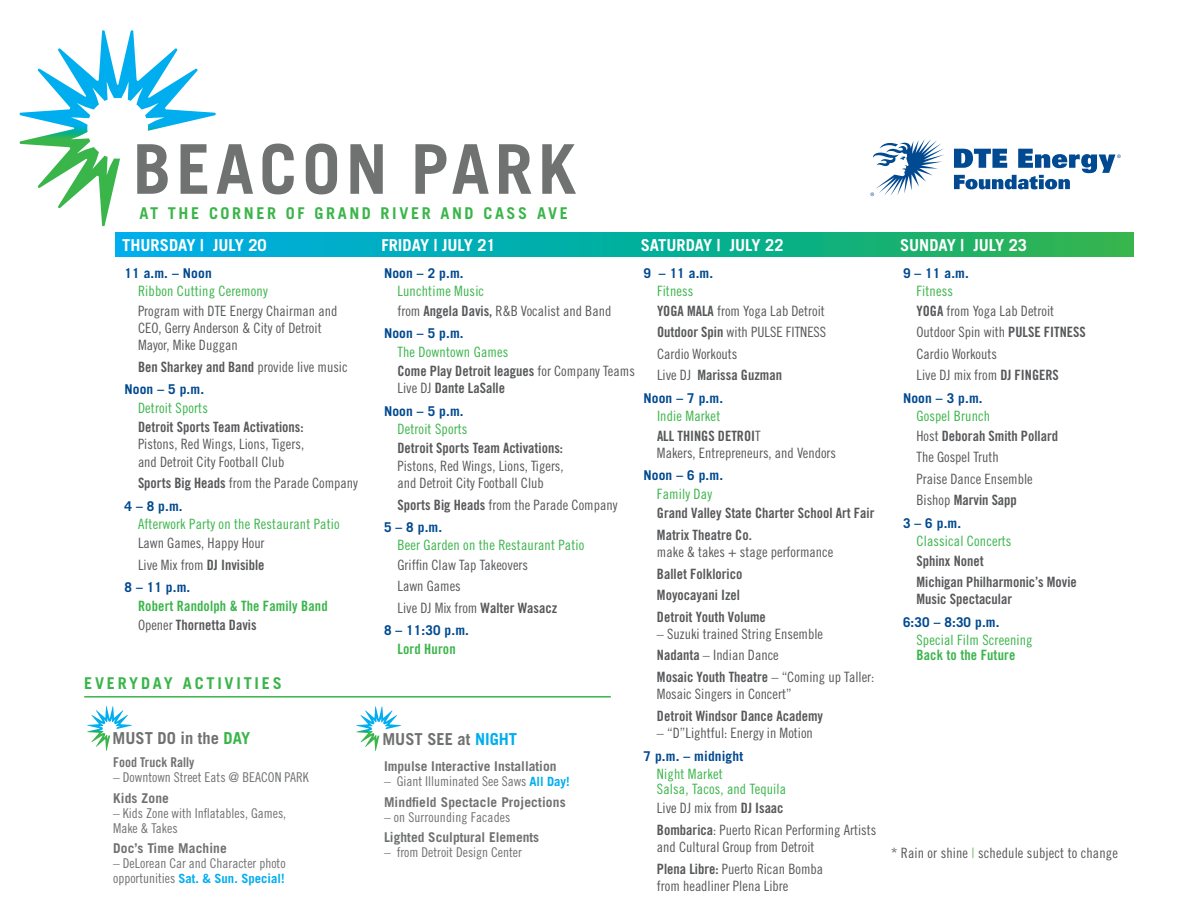
<style>
.page{position:relative;width:1188px;height:918px;background:#fff}
.page>*{position:absolute;margin:0;border:0;box-sizing:border-box;transform-origin:0 0}
.t1{font:700 16.5px "Trade Gothic";color:#fff}
.t2{font:700 16.5px "Trade Gothic";color:#707271}
.t3{font:700 16.2px "Trade Gothic";letter-spacing:.16em;color:#3ab54a}
.Body{font:14.25px/17.2px "Trade Gothic Cond Eighteen";color:#57585a}
.Body-2{font:14.25px/17.2px "Trade Gothic Bold Cond Twenty";color:#57585a}
.Activity{font:14.25px/15px "Trade Gothic Cond Eighteen";letter-spacing:.01em;color:#3ab54a}
.Activity-2{font:14.25px "Trade Gothic Bold Cond Twenty";letter-spacing:.01em;color:#3ab54a}
.Activity-3{font:14.25px "Trade Gothic Cond Eighteen";letter-spacing:.01em;color:#57585a}
.Time{font:13.5px/15px "Trade Gothic Cond Eighteen";color:#707271}
.Time-2{font:700 13.5px "Trade Gothic";letter-spacing:.01em;color:#014990}
.Time-3{font:700 13.5px "Trade Gothic";color:#707271}
.Time-4{font:13.5px "Trade Gothic Bold Cond Twenty";color:#707271}
.Time-5{font:700 12.75px "Trade Gothic";color:#00aeef}
.s1{font-family:"Trade Gothic Cond Eighteen"}
.s2{font-family:"Trade Gothic Bold Cond Twenty"}
.s3{color:#3ab54a}
.s4{color:#00aeef}
.s5{font-family:"Trade Gothic Cond Eighteen";font-weight:400;font-size:13.5px;color:#707271}
.s6{font-family:"Trade Gothic";font-weight:700;font-size:12.75px;color:#00aeef}
.s7{color:#6bc067}
</style>
<div class="page">
<svg style="left:116px;top:233px;width:1018px;height:24px;background:#0baf9c"></svg>
<svg style="left:870px;top:139px;width:74px;height:57px"></svg>
<svg style="left:954px;top:149px;width:167px;height:40px"></svg>
<svg style="left:262px;top:144px;width:32px;height:50px"></svg>
<svg style="left:306px;top:144px;width:31px;height:50px"></svg>
<svg style="left:350px;top:144px;width:33px;height:50px"></svg>
<svg style="left:415px;top:144px;width:74px;height:50px"></svg>
<svg style="left:499px;top:144px;width:32px;height:50px"></svg>
<svg style="left:542px;top:144px;width:34px;height:50px"></svg>
<svg style="left:20px;top:30px;width:233px;height:196px"></svg>
<hr style="left:84px;top:696px;width:527px;height:2px;background:#3ab54a">
<svg style="left:87px;top:706px;width:45px;height:45px"></svg>
<svg style="left:356px;top:706px;width:45px;height:45px"></svg>
<p class="t3" style="left:139px;top:203px;width:430px">AT THE CORNER OF GRAND RIVER AND CASS AVE</p>
<p class="t1" style="left:122px;top:235px;width:146px">THURSDAY | JULY 20</p>
<p class="t1" style="left:381px;top:235px;width:116px">FRIDAY | JULY 21</p>
<p class="t1" style="left:641px;top:235px;width:144px">SATURDAY | JULY 22</p>
<p class="t1" style="left:900px;top:235px;width:129px">SUNDAY | JULY 23</p>
<p class="Time-2" style="left:124px;top:265px;width:89px">11 a.m. – Noon</p>
<p class="Activity" style="left:138px;top:284px;width:131px">Ribbon Cutting Ceremony</p>
<p class="Body" style="left:138px;top:302px;width:201px">Program with DTE Energy Chairman and<br>CEO, Gerry Anderson &amp; City of Detroit<br>Mayor, Mike Duggan</p>
<p class="Body-2" style="left:138px;top:358px;width:211px">Ben Sharkey and Band <span class="s1">provide live music</span></p>
<p class="Time-2" style="left:124px;top:381px;width:81px">Noon – 5 p.m.</p>
<p class="Activity" style="left:138px;top:400px;width:71px">Detroit Sports</p>
<p class="Body" style="left:138px;top:418px;width:168px;text-align:justify"><span class="s2">Detroit Sports Team Activations:<br></span>Pistons, Red Wings, Lions, Tigers, and Detroit City Football Club</p>
<p class="Body" style="left:138px;top:474px;width:221px"><span class="s2">Sports Big Heads</span> from the Parade Company</p>
<p class="Time-2" style="left:124px;top:498px;width:60px">4 – 8 p.m.</p>
<p class="Activity" style="left:138px;top:516px;width:203px">Afterwork Party on the Restaurant Patio</p>
<p class="Body" style="left:138px;top:534px;width:128px">Lawn Games, Happy Hour</p>
<p class="Body" style="left:138px;top:556px;width:128px">Live Mix from <span class="s2">DJ Invisible</span></p>
<p class="Time-2" style="left:124px;top:579px;width:67px">8 – 11 p.m.</p>
<p class="Activity-2" style="left:138px;top:597px;width:191px">Robert Randolph &amp; The Family Band</p>
<p class="Body-2" style="left:138px;top:616px;width:120px"><span class="s1">Opener</span> Thornetta Davis</p>
<p class="t3" style="left:84px;top:674px;width:199px">EVERYDAY ACTIVITIES</p>
<p class="Time-2" style="left:384px;top:265px;width:81px">Noon – 2 p.m.</p>
<p class="Activity" style="left:398px;top:284px;width:88px">Lunchtime Music</p>
<p class="Body" style="left:398px;top:302px;width:215px">from <span class="s2">Angela Davis,</span> R&amp;B Vocalist and Band</p>
<p class="Time-2" style="left:384px;top:325px;width:81px">Noon – 5 p.m.</p>
<p class="Activity" style="left:398px;top:344px;width:112px">The Downtown Games</p>
<p class="Body-2" style="left:398px;top:362px;width:239px">Come Play Detroit leagues <span class="s1">for Company Teams<br>Live DJ</span> Dante LaSalle</p>
<p class="Time-2" style="left:384px;top:403px;width:81px">Noon – 5 p.m.</p>
<p class="Activity" style="left:398px;top:421px;width:71px">Detroit Sports</p>
<p class="Body" style="left:398px;top:440px;width:168px;text-align:justify"><span class="s2">Detroit Sports Team Activations:<br></span>Pistons, Red Wings, Lions, Tigers, and Detroit City Football Club</p>
<p class="Body" style="left:398px;top:496px;width:221px"><span class="s2">Sports Big Heads</span> from the Parade Company</p>
<p class="Time-2" style="left:384px;top:519px;width:60px">5 – 8 p.m.</p>
<p class="Activity" style="left:398px;top:538px;width:188px">Beer Garden on the Restaurant Patio</p>
<p class="Body" style="left:398px;top:556px;width:132px">Griffin Claw Tap Takeovers</p>
<p class="Body" style="left:398px;top:577px;width:65px">Lawn Games</p>
<p class="Body" style="left:398px;top:599px;width:161px">Live DJ Mix from <span class="s2">Walter Wasacz</span></p>
<p class="Time-2" style="left:384px;top:622px;width:87px">8 – 11:30 p.m.</p>
<p class="Activity-2" style="left:398px;top:640px;width:60px">Lord Huron</p>
<p class="t2" style="left:113px;top:728px;width:139px">MUST DO in the <span class="s3">DAY</span></p>
<p class="t2" style="left:382px;top:729px;width:136px">MUST SEE at <span class="s4">NIGHT</span></p>
<p class="Time-4" style="left:113px;top:754px;width:83px">Food Truck Rally</p>
<p class="Time" style="left:113px;top:770px;width:197px">– Downtown Street Eats @ BEACON PARK</p>
<p class="Time-3" style="left:113px;top:790px;width:57px">Kids Zone</p>
<p class="Time" style="left:113px;top:805px;width:175px">– Kids Zone with Inflatables, Games,<br>Make &amp; Takes</p>
<p class="Time-3" style="left:113px;top:840px;width:115px">Doc’s Time Machine</p>
<p class="Time" style="left:113px;top:856px;width:174px">– DeLorean Car and Character photo</p>
<p class="Time-5" style="left:113px;top:871px;width:173px"><span class="s5">opportunities</span> Sat. &amp; Sun. Special!</p>
<p class="Time-3" style="left:384px;top:758px;width:174px">Impulse Interactive Installation</p>
<p class="Time" style="left:384px;top:774px;width:187px">– Giant Illuminated See Saws <span class="s6">All Day!</span></p>
<p class="Time-3" style="left:384px;top:794px;width:183px">Mindfield Spectacle Projections</p>
<p class="Time" style="left:384px;top:809px;width:128px">– on Surrounding Facades</p>
<p class="Time-3" style="left:384px;top:829px;width:157px">Lighted Sculptural Elements</p>
<p class="Time" style="left:384px;top:845px;width:139px">– from Detroit Design Center</p>
<p class="Time-2" style="left:644px;top:265px;width:71px">9 – 11 a.m.</p>
<p class="Activity" style="left:657px;top:284px;width:38px">Fitness</p>
<p class="Body" style="left:657px;top:302px;width:169px"><span class="s2">YOGA MALA</span> from Yoga Lab Detroit</p>
<p class="Body" style="left:657px;top:323px;width:171px"><span class="s2">Outdoor Spin</span> with PULSE FITNESS</p>
<p class="Body" style="left:657px;top:345px;width:82px">Cardio Workouts</p>
<p class="Body-2" style="left:657px;top:367px;width:127px"><span class="s1">Live DJ</span> Marissa Guzman</p>
<p class="Time-2" style="left:644px;top:390px;width:81px">Noon – 7 p.m.</p>
<p class="Activity" style="left:657px;top:409px;width:65px">Indie Market</p>
<p class="Body" style="left:657px;top:427px;width:181px"><span class="s2">ALL THINGS DETROI</span>T<br>Makers, Entrepreneurs, and Vendors</p>
<p class="Time-2" style="left:643px;top:467px;width:81px">Noon – 6 p.m.</p>
<p class="Activity" style="left:657px;top:486px;width:57px">Family Day</p>
<p class="Body-2" style="left:657px;top:504px;width:219px">Grand Valley State Charter School Art Fair</p>
<p class="Body" style="left:657px;top:526px;width:178px"><span class="s2">Matrix Theatre Co.<br></span>make &amp; takes + stage performance</p>
<p class="Body-2" style="left:657px;top:565px;width:87px">Ballet Folklorico</p>
<p class="Body-2" style="left:657px;top:586px;width:85px">Moyocayani Izel</p>
<p class="Body-2" style="left:657px;top:608px;width:110px">Detroit Youth Volume</p>
<p class="Body" style="left:657px;top:625px;width:168px">– Suzuki trained String Ensemble</p>
<p class="Body" style="left:657px;top:647px;width:123px"><span class="s2">Nadanta</span> – Indian Dance</p>
<p class="Body" style="left:657px;top:668px;width:219px"><span class="s2">Mosaic Youth Theatre</span> – “Coming up Taller:<br>Mosaic Singers in Concert”</p>
<p class="Body-2" style="left:657px;top:707px;width:168px">Detroit Windsor Dance Academy</p>
<p class="Body" style="left:657px;top:724px;width:157px">– “D”Lightful: Energy in Motion</p>
<p class="Time-2" style="left:643px;top:748px;width:101px">7 p.m. – midnight</p>
<p class="Activity" style="left:657px;top:766px;width:131px">Night Market<br>Salsa, Tacos, and Tequila</p>
<p class="Body" style="left:657px;top:799px;width:128px">Live DJ mix from <span class="s2">DJ Isaac</span></p>
<p class="Body" style="left:657px;top:821px;width:221px"><span class="s2">Bombarica</span>: Puerto Rican Performing Artists and Cultural Group from Detroit</p>
<p class="Body" style="left:657px;top:860px;width:168px"><span class="s2">Plena Libre:</span> Puerto Rican Bomba from headliner Plena Libre</p>
<p class="Time-2" style="left:903px;top:265px;width:67px">9 – 11 a.m.</p>
<p class="Activity" style="left:916px;top:284px;width:38px">Fitness</p>
<p class="Body" style="left:916px;top:302px;width:139px"><span class="s2">YOGA</span> from Yoga Lab Detroit</p>
<p class="Body" style="left:916px;top:323px;width:171px">Outdoor Spin with <span class="s2">PULSE FITNESS</span></p>
<p class="Body" style="left:916px;top:345px;width:82px">Cardio Workouts</p>
<p class="Body" style="left:916px;top:367px;width:144px">Live DJ mix from <span class="s2">DJ FINGERS</span></p>
<p class="Time-2" style="left:903px;top:390px;width:81px">Noon – 3 p.m.</p>
<p class="Activity" style="left:916px;top:409px;width:75px">Gospel Brunch</p>
<p class="Body-2" style="left:916px;top:427px;width:143px"><span class="s1">Host</span> Deborah Smith Pollard</p>
<p class="Body" style="left:916px;top:448px;width:84px">The Gospel Truth</p>
<p class="Body" style="left:916px;top:470px;width:118px">Praise Dance Ensemble</p>
<p class="Body-2" style="left:916px;top:492px;width:102px"><span class="s1">Bishop</span> Marvin Sapp</p>
<p class="Time-2" style="left:903px;top:515px;width:60px">3 – 6 p.m.</p>
<p class="Activity" style="left:916px;top:533px;width:97px">Classical Concerts</p>
<p class="Body-2" style="left:916px;top:552px;width:69px">Sphinx Nonet</p>
<p class="Body-2" style="left:916px;top:573px;width:162px">Michigan Philharmonic’s Movie<br>Music Spectacular</p>
<p class="Time-2" style="left:903px;top:614px;width:98px">6:30 – 8:30 p.m.</p>
<p class="Activity" style="left:916px;top:632px;width:118px">Special Film Screening<br><span class="s2">Back to the Future</span></p>
<p class="Activity-3" style="left:891px;top:844px;width:228px">* Rain or shine <span class="s7">|</span> schedule subject to change</p>
</div>
